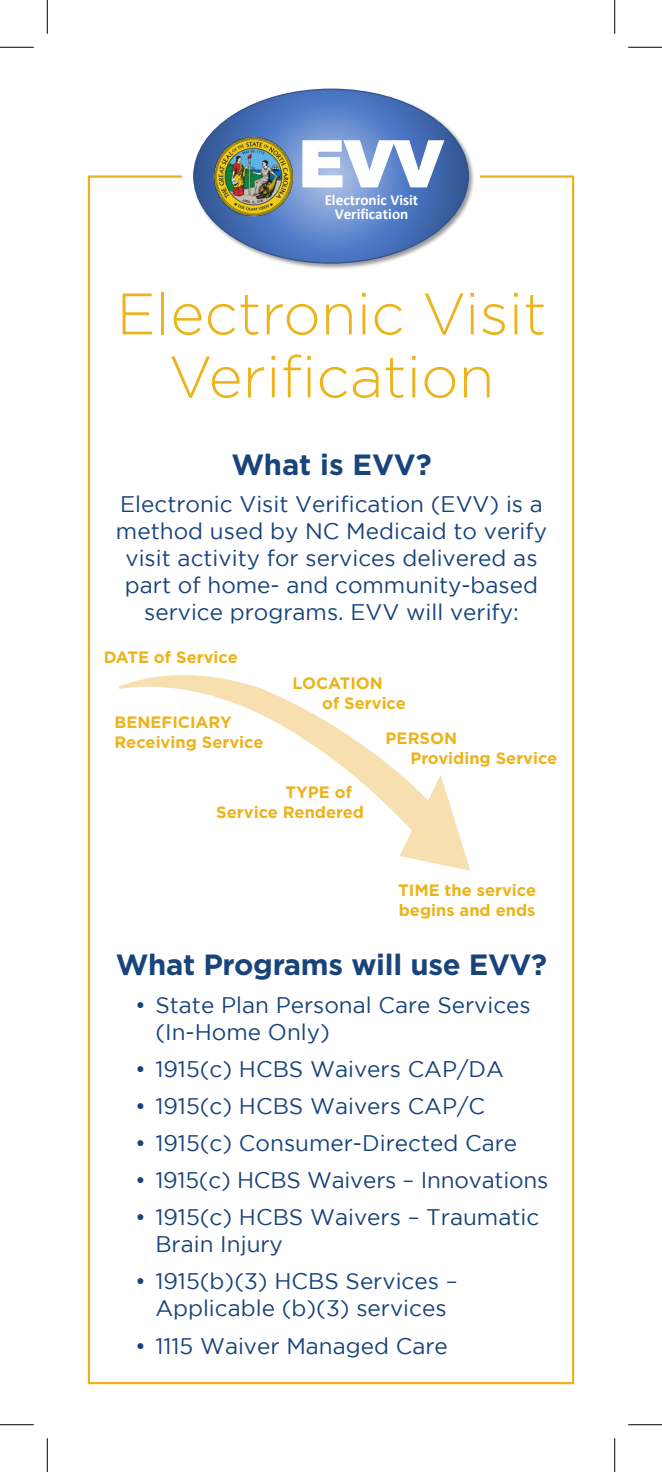
<style>
.page{position:relative;width:662px;height:1472px;background:#fff}
.page>*{position:absolute;margin:0;border:0;box-sizing:border-box;transform-origin:0 0}
.t1{font:900 63.23px "Arial";color:#fff}
.t2{font:300 58.5px/63px "Gotham";color:#edb31c;text-align:center}
.t3{font:700 29.25px "Gotham";letter-spacing:-.01em;color:#19447b}
.t4{font:22.5px/27px "Gotham";color:#19447b;text-align:center}
.t5{font:700 16.43px/19.8px "Gotham";color:#edb31c}
.t6{font:700 15.3px/14.8px "Calibri";color:#fff;text-align:center}
</style>
<div class="page">
<img style="left:193px;top:88px;width:280px;height:181px">
<svg style="left:194px;top:89px;width:274px;height:174px"></svg>
<img style="left:267px;top:117px;width:207px;height:73px">
<img style="left:301px;top:193px;width:140px;height:47px">
<img style="left:201px;top:133px;width:106px;height:88px">
<img style="left:210px;top:133px;width:88px;height:88px">
<svg style="left:119px;top:675px;width:352px;height:196px"></svg>
<hr style="left:0;top:47px;width:34px;height:1px;background:#000">
<hr style="left:628px;top:47px;width:34px;height:1px;background:#000">
<hr style="left:0;top:1424px;width:34px;height:1px;background:#000">
<hr style="left:628px;top:1424px;width:34px;height:1px;background:#000">
<hr style="left:47px;top:0;width:1px;height:34px;background:#000">
<hr style="left:47px;top:1438px;width:1px;height:34px;background:#000">
<hr style="left:614px;top:0;width:1px;height:34px;background:#000">
<hr style="left:614px;top:1438px;width:1px;height:34px;background:#000">
<p class="t1" style="left:298px;top:118px;width:146px">EVV</p>
<p class="t6" style="left:324px;top:192px;width:95px">Electronic Visit<br>Verification</p>
<p class="t2" style="left:116px;top:281px;width:431px">Electronic Visit<br>Verification</p>
<p class="t3" style="left:231px;top:445px;width:202px">What is EVV?</p>
<p class="t4" style="left:116px;top:490px;width:432px">Electronic Visit Verification (EVV) is a method used by NC Medicaid to verify visit activity for services delivered as part of home- and community-based service programs. EVV will verify:</p>
<p class="t5" style="left:104px;top:647px;width:135px">DATE of Service</p>
<p class="t5" style="left:114px;top:712px;width:150px">BENEFICIARY<br>Receiving Service</p>
<p class="t5" style="left:322px;top:673px;width:85px;text-indent:-30px">LOCATION<br>of Service</p>
<p class="t5" style="left:410px;top:728px;width:148px;text-indent:-25px">PERSON<br>Providing Service</p>
<p class="t5" style="left:216px;top:782px;width:149px;text-indent:69px">TYPE of<br>Service Rendered</p>
<p class="t5" style="left:398px;top:880px;width:139px">TIME the service begins and ends</p>
<p class="t3" style="left:116px;top:945px;width:432px">What Programs will use EVV?</p>
<p class="t4" style="left:155px;top:990px;width:377px;text-align:left;text-indent:-20px">• State Plan Personal Care Services (In-Home Only)</p>
<p class="t4" style="left:135px;top:1055px;width:370px">• 1915(c) HCBS Waivers CAP/DA</p>
<p class="t4" style="left:135px;top:1092px;width:351px">• 1915(c) HCBS Waivers CAP/C</p>
<p class="t4" style="left:135px;top:1129px;width:383px">• 1915(c) Consumer-Directed Care</p>
<p class="t4" style="left:135px;top:1166px;width:414px">• 1915(c) HCBS Waivers – Innovations</p>
<p class="t4" style="left:155px;top:1203px;width:385px;text-align:left;text-indent:-20px">• 1915(c) HCBS Waivers – Traumatic<br>Brain Injury</p>
<p class="t4" style="left:135px;top:1267px;width:324px">• 1915(b)(3) HCBS Services –<br>Applicable (b)(3) services</p>
<p class="t4" style="left:135px;top:1331px;width:314px">• 1115 Waiver Managed Care</p>
</div>
